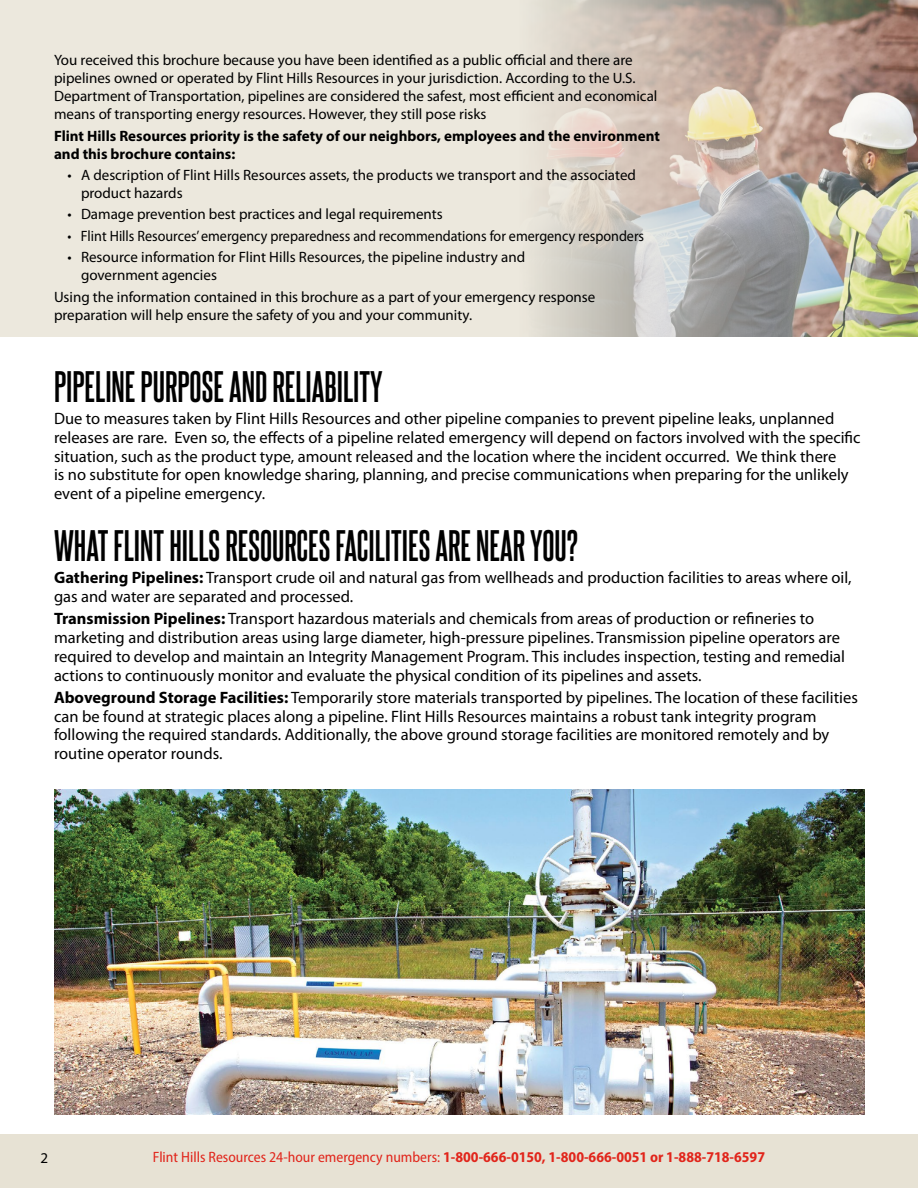
<style>
.page{position:relative;width:918px;height:1188px;background:#fff}
.page>*{position:absolute;margin:0;border:0;box-sizing:border-box;transform-origin:0 0}
.t1{font:700 37.5px "Steelfish Rg";color:#000}
.t2{font:16.5px/18.8px "Myriad Pro";color:#000}
.t3{font:15px/18px "Myriad Pro";color:#000}
.t4{font:700 15px/18px "Myriad Pro";color:#000}
.t5{font:700 semi-condensed 15px "Myriad Pro";color:#e1251b}
.t6{font:15px "Myriad Pro";color:#000;scale:.94 1}
.s1{font-weight:700}
.s2{font-weight:400}
</style>
<div class="page">
<div style="left:0;top:1134px;width:918px;height:54px;background:#e7e2d4"></div>
<div style="left:0;top:0;width:918px;height:337px;background:#ece8dd"></div>
<img style="left:537px;top:0;width:381px;height:337px">
<img style="left:54px;top:789px;width:811px;height:326px">
<p class="t3" style="left:54px;top:51px;width:605px">You received this brochure because you have been identified as a public official and there are pipelines owned or operated by Flint Hills Resources in your jurisdiction. According to the U.S.<br>Department of Transportation, pipelines are considered the safest, most efficient and economical means of transporting energy resources. However, they still pose risks</p>
<p class="t4" style="left:54px;top:126px;width:608px">Flint Hills Resources priority is the safety of our neighbors, employees and the environment and this brochure contains:</p>
<p class="t3" style="left:81px;top:166px;width:556px;text-indent:-14px">• A description of Flint Hills Resources assets, the products we transport and the associated product hazards</p>
<p class="t3" style="left:68px;top:205px;width:377px">• Damage prevention best practices and legal requirements</p>
<p class="t6" style="left:68px;top:227px;width:615px">• Flint Hills Resources’ emergency preparedness and recommendations for emergency responders</p>
<p class="t3" style="left:81px;top:248px;width:446px;text-indent:-14px">• Resource information for Flint Hills Resources, the pipeline industry and government agencies</p>
<p class="t3" style="left:54px;top:287px;width:543px">Using the information contained in this brochure as a part of your emergency response preparation will help ensure the safety of you and your community.</p>
<h1 class="t1" style="left:54px;top:364px;width:330px">PIPELINE PURPOSE AND RELIABILITY</h1>
<p class="t2" style="left:54px;top:409px;width:808px">Due to measures taken by Flint Hills Resources and other pipeline companies to prevent pipeline leaks, unplanned releases are rare. Even so, the effects of a pipeline related emergency will depend on factors involved with the specific situation, such as the product type, amount released and the location where the incident occurred. We think there<br>is no substitute for open knowledge sharing, planning, and precise communications when preparing for the unlikely event of a pipeline emergency.</p>
<h1 class="t1" style="left:54px;top:523px;width:526px">WHAT FLINT HILLS RESOURCES FACILITIES ARE NEAR YOU?</h1>
<p class="t2" style="left:54px;top:568px;width:799px"><span class="s1">Gathering Pipelines:</span> Transport crude oil and natural gas from wellheads and production facilities to areas where oil, gas and water are separated and processed.</p>
<p class="t2" style="left:54px;top:609px;width:793px"><span class="s1">Transmission Pipelines:</span> Transport hazardous materials and chemicals from areas of production or refineries to marketing and distribution areas using large diameter, high-pressure pipelines. Transmission pipeline operators are required to develop and maintain an Integrity Management Program. This includes inspection, testing and remedial actions to continuously monitor and evaluate the physical condition of its pipelines and assets.</p>
<p class="t2" style="left:54px;top:688px;width:805px"><span class="s1">Aboveground Storage Facilities:</span> Temporarily store materials transported by pipelines. The location of these facilities can be found at strategic places along a pipeline. Flint Hills Resources maintains a robust tank integrity program following the required standards. Additionally, the above ground storage facilities are monitored remotely and by routine operator rounds.</p>
<p class="t3" style="left:40px;top:1148px;width:9px">2</p>
<p class="t5" style="left:153px;top:1148px;width:614px"><span class="s2">Flint Hills Resources 24-hour emergency numbers:</span> 1-800-666-0150, 1-800-666-0051 or 1-888-718-6597</p>
</div>
